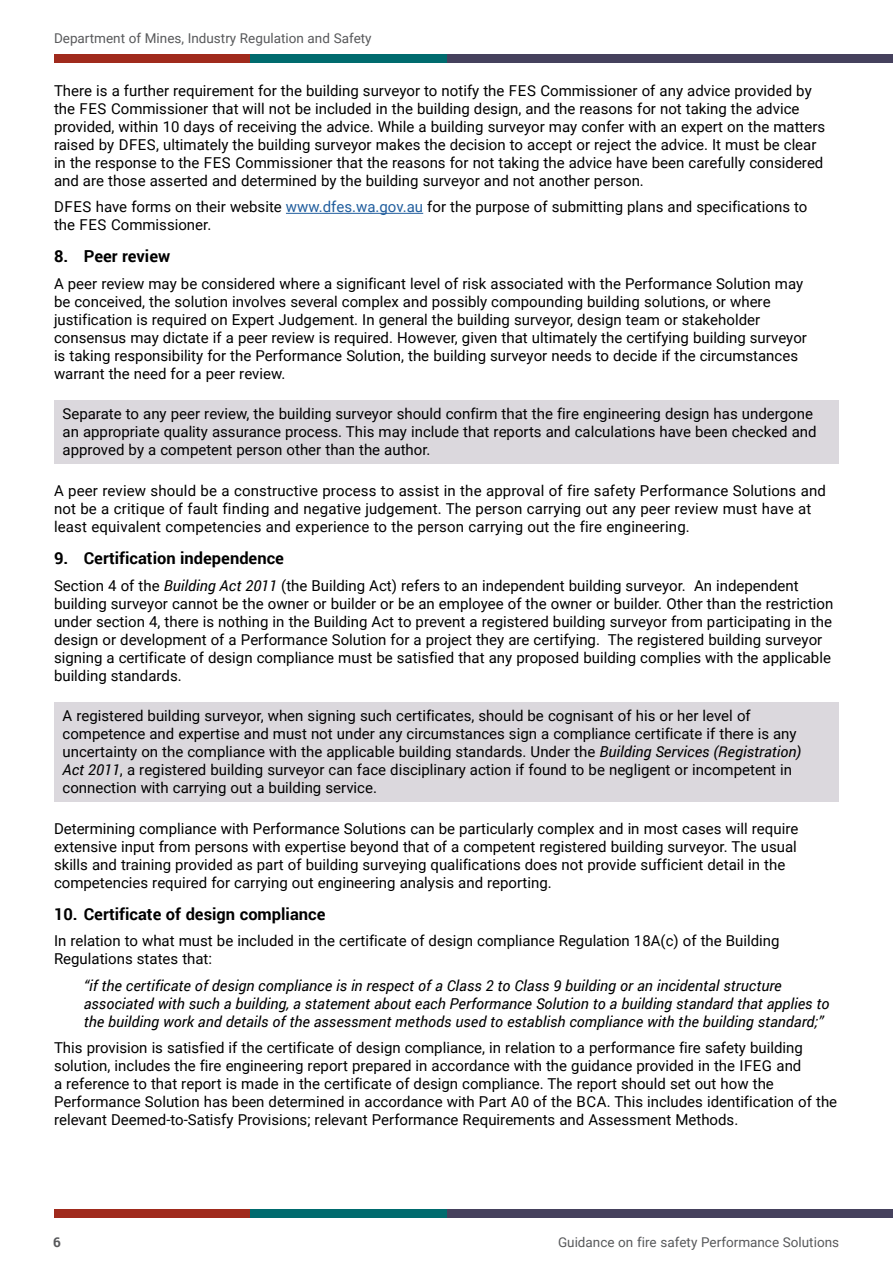
<style>
.page{position:relative;width:893px;height:1263px;background:#fff}
.page>*{position:absolute;margin:0;border:0;box-sizing:border-box;transform-origin:0 0}
.t1{font:700 16.5px "Roboto";color:#000}
.Main_Text_10_12{font:15px/18px "Roboto";color:#000}
.Main_Text_10_12-2{font:italic 15px/18px "Roboto";color:#000}
.t2{font:13.5px "Roboto";color:#58595b}
.t3{font:700 13.5px "Roboto";color:#58595b}
.s1{color:#215e9e}
.s2{font-style:italic}
</style>
<div class="page">
<div style="left:446px;top:1209px;width:447px;height:8px;background:#45415d"></div>
<div style="left:446px;top:54px;width:447px;height:9px;background:#45415d"></div>
<div style="left:54px;top:1209px;width:196px;height:8px;background:#a02a1d"></div>
<div style="left:54px;top:54px;width:196px;height:9px;background:#a02a1d"></div>
<div style="left:250px;top:1209px;width:196px;height:8px;background:#006b6e"></div>
<div style="left:250px;top:54px;width:196px;height:9px;background:#006b6e"></div>
<hr style="left:286px;top:213px;width:137px;height:1px;background:#215e9e">
<div style="left:54px;top:400px;width:785px;height:64px;background:#dbd8dd"></div>
<div style="left:54px;top:702px;width:785px;height:100px;background:#dbd8dd"></div>
<p class="t2" style="left:54px;top:28px;width:319px">Department of Mines, Industry Regulation and Safety</p>
<p class="Main_Text_10_12" style="left:54px;top:81px;width:773px">There is a further requirement for the building surveyor to notify the FES Commissioner of any advice provided by the FES Commissioner that will not be included in the building design, and the reasons for not taking the advice provided, within 10 days of receiving the advice. While a building surveyor may confer with an expert on the matters raised by DFES, ultimately the building surveyor makes the decision to accept or reject the advice. It must be clear in the response to the FES Commissioner that the reasons for not taking the advice have been carefully considered and are those asserted and determined by the building surveyor and not another person.</p>
<p class="Main_Text_10_12" style="left:54px;top:197px;width:755px">DFES have forms on their website <span class="s1">www.dfes.wa.gov.au</span> for the purpose of submitting plans and specifications to the FES Commissioner.</p>
<p class="t1" style="left:54px;top:245px;width:118px">8. Peer review</p>
<p class="Main_Text_10_12" style="left:54px;top:274px;width:754px">A peer review may be considered where a significant level of risk associated with the Performance Solution may be conceived, the solution involves several complex and possibly compounding building solutions, or where justification is required on Expert Judgement. In general the building surveyor, design team or stakeholder consensus may dictate if a peer review is required. However, given that ultimately the certifying building surveyor is taking responsibility for the Performance Solution, the building surveyor needs to decide if the circumstances warrant the need for a peer review.</p>
<p class="Main_Text_10_12" style="left:63px;top:405px;width:756px">Separate to any peer review, the building surveyor should confirm that the fire engineering design has undergone an appropriate quality assurance process. This may include that reports and calculations have been checked and approved by a competent person other than the author.</p>
<p class="Main_Text_10_12" style="left:54px;top:481px;width:773px">A peer review should be a constructive process to assist in the approval of fire safety Performance Solutions and not be a critique of fault finding and negative judgement. The person carrying out any peer review must have at least equivalent competencies and experience to the person carrying out the fire engineering.</p>
<p class="t1" style="left:54px;top:547px;width:231px">9. Certification independence</p>
<p class="Main_Text_10_12" style="left:54px;top:576px;width:781px">Section 4 of the <span class="s2">Building Act 2011</span> (the Building Act) refers to an independent building surveyor. An independent building surveyor cannot be the owner or builder or be an employee of the owner or builder. Other than the restriction under section 4, there is nothing in the Building Act to prevent a registered building surveyor from participating in the design or development of a Performance Solution for a project they are certifying. The registered building surveyor signing a certificate of design compliance must be satisfied that any proposed building complies with the applicable building standards.</p>
<p class="Main_Text_10_12" style="left:63px;top:706px;width:740px">A registered building surveyor, when signing such certificates, should be cognisant of his or her level of competence and expertise and must not under any circumstances sign a compliance certificate if there is any uncertainty on the compliance with the applicable building standards. Under the <span class="s2">Building Services (Registration)<br>Act 2011</span>, a registered building surveyor can face disciplinary action if found to be negligent or incompetent in connection with carrying out a building service.</p>
<p class="Main_Text_10_12" style="left:54px;top:819px;width:746px">Determining compliance with Performance Solutions can be particularly complex and in most cases will require extensive input from persons with expertise beyond that of a competent registered building surveyor. The usual skills and training provided as part of building surveying qualifications does not provide sufficient detail in the competencies required for carrying out engineering analysis and reporting.</p>
<p class="t1" style="left:54px;top:902px;width:273px">10. Certificate of design compliance</p>
<p class="Main_Text_10_12" style="left:54px;top:931px;width:727px">In relation to what must be included in the certificate of design compliance Regulation 18A(c) of the Building<br>Regulations states that:</p>
<p class="Main_Text_10_12-2" style="left:84px;top:976px;width:747px">“if the certificate of design compliance is in respect of a Class 2 to Class 9 building or an incidental structure associated with such a building, a statement about each Performance Solution to a building standard that applies to the building work and details of the assessment methods used to establish compliance with the building standard;”</p>
<p class="Main_Text_10_12" style="left:54px;top:1038px;width:785px">This provision is satisfied if the certificate of design compliance, in relation to a performance fire safety building solution, includes the fire engineering report prepared in accordance with the guidance provided in the IFEG and<br>a reference to that report is made in the certificate of design compliance. The report should set out how the Performance Solution has been determined in accordance with Part A0 of the BCA. This includes identification of the relevant Deemed-to-Satisfy Provisions; relevant Performance Requirements and Assessment Methods.</p>
<p class="t3" style="left:53px;top:1233px;width:9px">6</p>
<p class="t2" style="left:558px;top:1233px;width:283px">Guidance on fire safety Performance Solutions</p>
</div>
